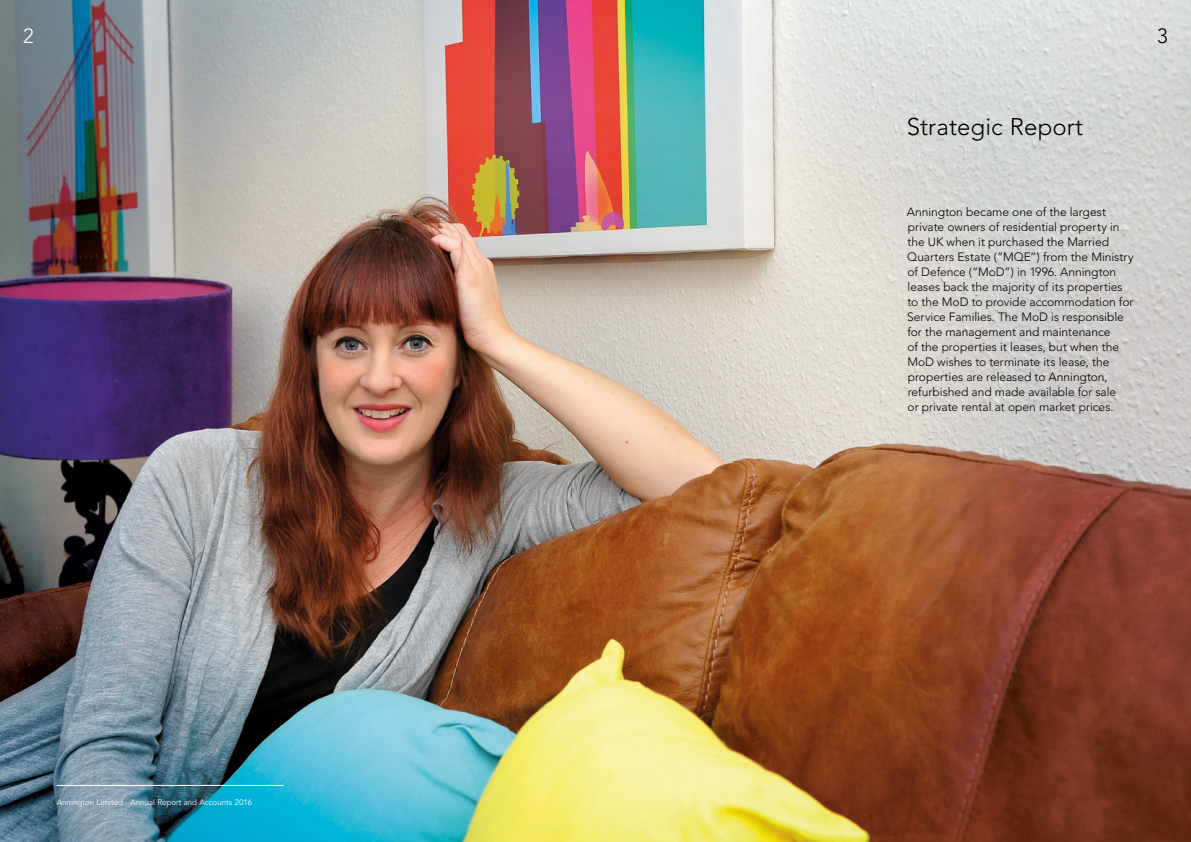
<style>
.page{position:relative;width:1191px;height:842px;background:#fff}
.page>*{position:absolute;margin:0;border:0;box-sizing:border-box;transform-origin:0 0}
.t1{font:300 24px "Avenir LT";letter-spacing:.005em;color:#000}
.t2{font:300 20.5px "Avenir LT";color:#000}
.t3{font:300 20.5px "Avenir LT";color:#fff}
.t4{font:300 12px/15px "Avenir";color:#000}
.t5{font:8px "Avenir LT";color:#fff}
</style>
<div class="page">
<img style="left:0;top:0;width:1191px;height:842px">
<hr style="left:57px;top:785px;width:226px;height:1px;background:#fff">
<h2 class="t3" style="left:23px;top:23px;width:12px">2</h2>
<p class="t5" style="left:57px;top:798px;width:197px">Annington Limited - Annual Report and Accounts 2016</p>
<h2 class="t2" style="left:1157px;top:23px;width:12px">3</h2>
<h1 class="t1" style="left:906px;top:112px;width:178px">Strategic Report</h1>
<p class="t4" style="left:907px;top:204px;width:228px">Annington became one of the largest private owners of residential property in the UK when it purchased the Married Quarters Estate (“MQE”) from the Ministry of Defence (“MoD”) in 1996. Annington leases back the majority of its properties to the MoD to provide accommodation for Service Families. The MoD is responsible for the management and maintenance<br>of the properties it leases, but when the MoD wishes to terminate its lease, the properties are released to Annington, refurbished and made available for sale<br>or private rental at open market prices.</p>
</div>
